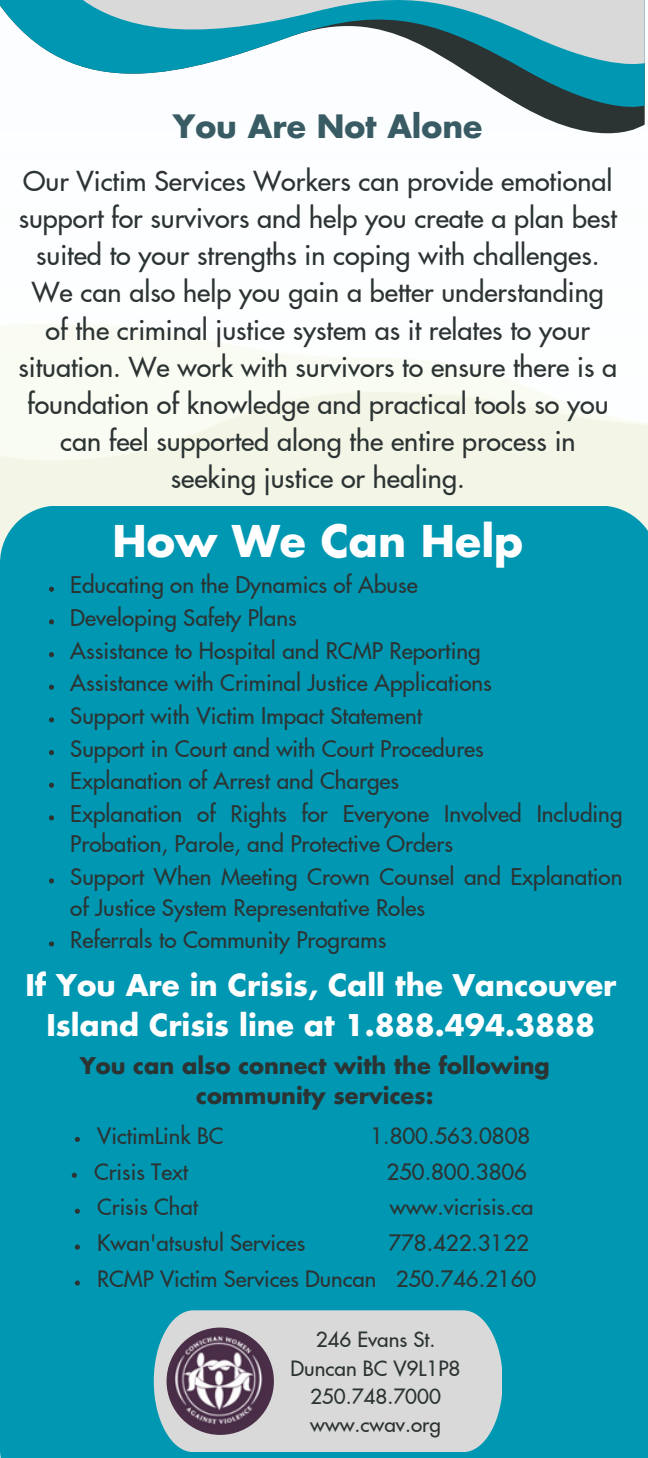
<style>
.page{position:relative;width:648px;height:1458px;background:#fff}
.page>*{position:absolute;margin:0;border:0;box-sizing:border-box;transform-origin:0 0}
.t1{font:700 42.75px "Futura LT Pro";color:#fff}
.t2{font:700 31.5px "Futura LT Pro";color:#395b64}
.t3{font:700 29.25px/40.5px "Futura LT Pro";color:#fff;text-align:center}
.t4{font:500 27px/37.1px "Futura LT Pro";color:#2c3333;text-align:center}
.t5{font:500 22.5px/30.4px "Futura LT Pro";color:#2c3333}
.t6{font:700 22.5px/30.4px "Futura LT Pro";color:#2c3333;text-align:center}
.t7{font:500 22.05px "Futura LT Pro";color:#2c3333}
.t8{font:500 20.7px "Futura LT Pro";color:#2c3333}
</style>
<div class="page">
<div style="left:0;top:506px;width:648px;height:952px;background:#0097b2"></div>
<svg style="left:0;top:117px;width:645px;height:17px"></svg>
<svg style="left:0;top:0;width:645px;height:117px"></svg>
<svg style="left:42px;top:0;width:603px;height:77px"></svg>
<svg style="left:154px;top:1310px;width:348px;height:142px;background:#ccd4d6"></svg>
<img style="left:167px;top:1328px;width:107px;height:107px;border-radius:50%">
<svg style="left:49px;top:587px;width:5px;height:5px"></svg>
<svg style="left:49px;top:619px;width:5px;height:5px"></svg>
<svg style="left:49px;top:652px;width:5px;height:5px"></svg>
<svg style="left:49px;top:685px;width:5px;height:5px"></svg>
<svg style="left:49px;top:717px;width:5px;height:5px"></svg>
<svg style="left:49px;top:750px;width:5px;height:5px"></svg>
<svg style="left:49px;top:783px;width:5px;height:5px"></svg>
<svg style="left:49px;top:815px;width:5px;height:5px"></svg>
<svg style="left:49px;top:878px;width:5px;height:5px"></svg>
<svg style="left:49px;top:941px;width:5px;height:6px"></svg>
<svg style="left:75px;top:1137px;width:5px;height:5px"></svg>
<svg style="left:72px;top:1173px;width:5px;height:5px"></svg>
<svg style="left:75px;top:1209px;width:5px;height:5px"></svg>
<svg style="left:75px;top:1245px;width:5px;height:5px"></svg>
<svg style="left:75px;top:1280px;width:5px;height:6px"></svg>
<p class="t2" style="left:173px;top:112px;width:311px">You Are Not Alone</p>
<p class="t4" style="left:19px;top:164px;width:600px">Our Victim Services Workers can provide emotional support for survivors and help you create a plan best suited to your strengths in coping with challenges.<br>We can also help you gain a better understanding of the criminal justice system as it relates to your situation. We work with survivors to ensure there is a foundation of knowledge and practical tools so you can feel supported along the entire process in seeking justice or healing.</p>
<p class="t1" style="left:112px;top:522px;width:413px">How We Can Help</p>
<p class="t5" style="left:70px;top:571px;width:349px">Educating on the Dynamics of Abuse</p>
<p class="t5" style="left:70px;top:604px;width:228px">Developing Safety Plans</p>
<p class="t5" style="left:70px;top:636px;width:412px">Assistance to Hospital and RCMP Reporting</p>
<p class="t5" style="left:70px;top:669px;width:423px">Assistance with Criminal Justice Applications</p>
<p class="t5" style="left:70px;top:702px;width:353px">Support with Victim Impact Statement</p>
<p class="t5" style="left:70px;top:734px;width:415px">Support in Court and with Court Procedures</p>
<p class="t5" style="left:70px;top:767px;width:330px">Explanation of Arrest and Charges</p>
<p class="t5" style="left:70px;top:800px;width:554px">Explanation of Rights for Everyone Involved Including<br>Probation, Parole, and Protective Orders</p>
<p class="t5" style="left:70px;top:863px;width:554px">Support When Meeting Crown Counsel and Explanation of Justice System Representative Roles</p>
<p class="t5" style="left:70px;top:926px;width:318px">Referrals to Community Programs</p>
<p class="t3" style="left:25px;top:966px;width:593px">If You Are in Crisis, Call the Vancouver<br>Island Crisis line at 1.888.494.3888</p>
<p class="t6" style="left:80px;top:1051px;width:472px">You can also connect with the following community services:</p>
<p class="t7" style="left:97px;top:1125px;width:128px">VictimLink BC</p>
<p class="t7" style="left:371px;top:1125px;width:161px">1.800.563.0808</p>
<p class="t7" style="left:94px;top:1161px;width:96px">Crisis Text</p>
<p class="t7" style="left:386px;top:1161px;width:142px">250.800.3806</p>
<p class="t7" style="left:97px;top:1197px;width:102px">Crisis Chat</p>
<p class="t7" style="left:390px;top:1197px;width:145px">www.vicrisis.ca</p>
<p class="t7" style="left:97px;top:1233px;width:209px">Kwan'atsustul Services</p>
<p class="t7" style="left:388px;top:1233px;width:142px">778.422.3122</p>
<p class="t7" style="left:97px;top:1269px;width:441px">RCMP Victim Services Duncan 250.746.2160</p>
<p class="t8" style="left:316px;top:1330px;width:121px">246 Evans St.</p>
<p class="t8" style="left:291px;top:1358px;width:171px">Duncan BC V9L1P8</p>
<p class="t8" style="left:310px;top:1387px;width:133px">250.748.7000</p>
<p class="t8" style="left:310px;top:1415px;width:132px">www.cwav.org</p>
</div>
